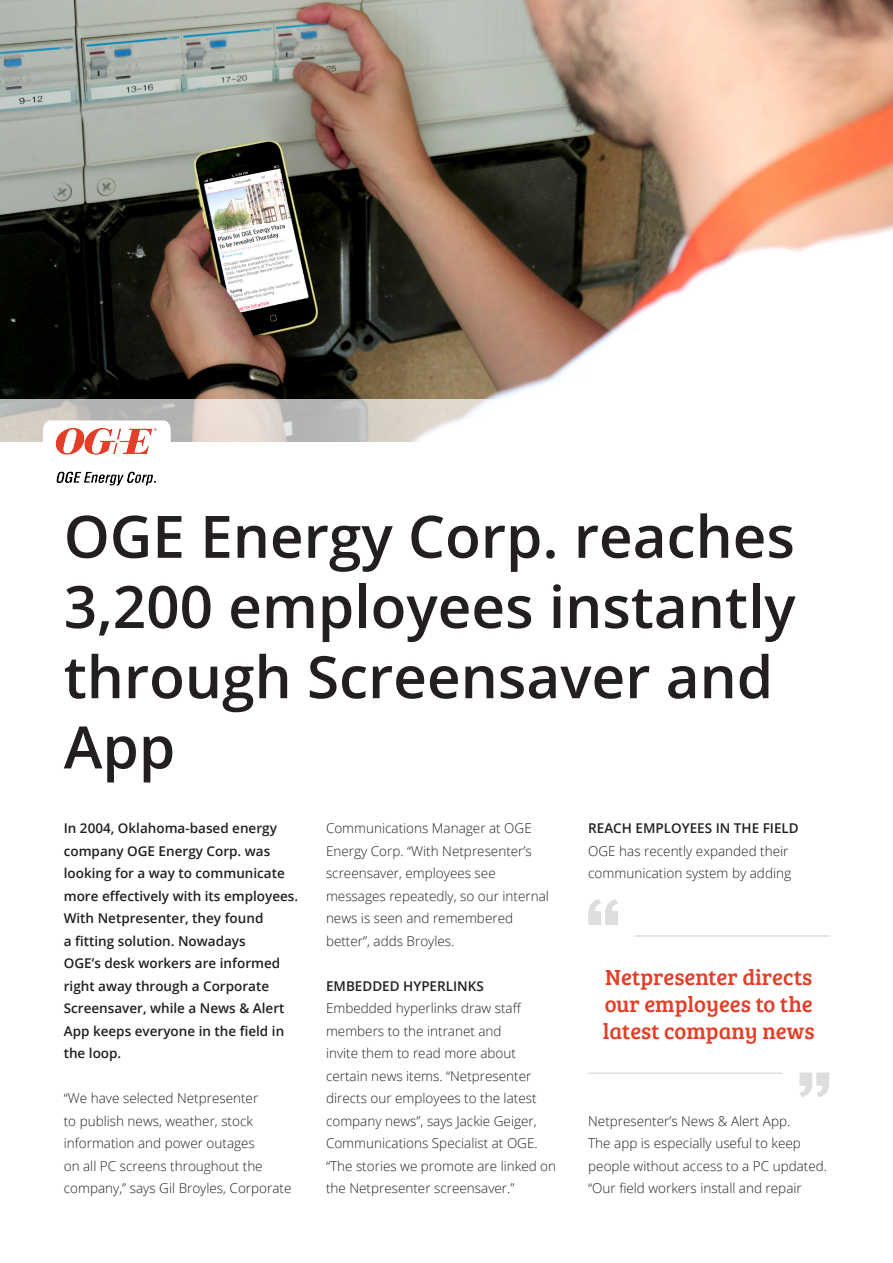
<style>
.page{position:relative;width:893px;height:1263px;background:#fff}
.page>*{position:absolute;margin:0;border:0;box-sizing:border-box;transform-origin:0 0}
.body{font:600 58.5px/70.2px "Open Sans";color:#231f20}
.body-2{font:22.5px/27px "Bree Serif";color:#e33e28;text-align:justify}
.body-3{font:300 13.5px/22.5px "Open Sans";color:#231f20}
.body-4{font:600 13.5px/22.5px "Open Sans";color:#231f20}
.Heading{font:600 13.5px "Open Sans";color:#231f20}
</style>
<div class="page">
<img style="left:0;top:0;width:893px;height:399px">
<svg style="left:0;top:399px;width:492px;height:43px;background:#d4cfca"></svg>
<svg style="left:588px;top:899px;width:30px;height:26px"></svg>
<svg style="left:799px;top:1072px;width:30px;height:25px"></svg>
<hr style="left:635px;top:935px;width:194px;height:2px;background:#dcdddf">
<hr style="left:588px;top:1072px;width:194px;height:2px;background:#dcdddf">
<svg style="left:43px;top:420px;width:128px;height:22px"></svg>
<img style="left:52px;top:389px;width:107px;height:97px">
<p class="body" style="left:64px;top:500px;width:733px">OGE Energy Corp. reaches<br>3,200 employees instantly through Screensaver and<br>App</p>
<p class="body-4" style="left:64px;top:817px;width:236px">In 2004, Oklahoma-based energy company OGE Energy Corp. was looking for a way to communicate more effectively with its employees.<br>With Netpresenter, they found<br>a fitting solution. Nowadays<br>OGE’s desk workers are informed right away through a Corporate<br>Screensaver, while a News &amp; Alert<br>App keeps everyone in the field in the loop.</p>
<p class="body-3" style="left:64px;top:1087px;width:229px">“We have selected Netpresenter<br>to publish news, weather, stock information and power outages<br>on all PC screens throughout the company,” says Gil Broyles, Corporate</p>
<p class="body-3" style="left:326px;top:817px;width:224px">Communications Manager at OGE<br>Energy Corp. “With Netpresenter’s screensaver, employees see messages repeatedly, so our internal news is seen and remembered better”, adds Broyles.</p>
<p class="body-4" style="left:326px;top:974px;width:159px">EMBEDDED HYPERLINKS</p>
<p class="body-3" style="left:326px;top:997px;width:232px">Embedded hyperlinks draw staff members to the intranet and<br>invite them to read more about certain news items. “Netpresenter directs our employees to the latest company news”, says Jackie Geiger, Communications Specialist at OGE. “The stories we promote are linked on the Netpresenter screensaver.”</p>
<p class="Heading" style="left:588px;top:819px;width:212px">REACH EMPLOYEES IN THE FIELD</p>
<p class="body-3" style="left:588px;top:839px;width:204px">OGE has recently expanded their communication system by adding</p>
<p class="body-2" style="left:603px;top:962px;width:213px">Netpresenter directs our employees to the latest company news</p>
<p class="body-3" style="left:588px;top:1109px;width:204px">Netpresenter’s News &amp; Alert App.</p>
<p class="body-3" style="left:588px;top:1132px;width:240px">The app is especially useful to keep people without access to a PC updated. “Our field workers install and repair</p>
</div>
